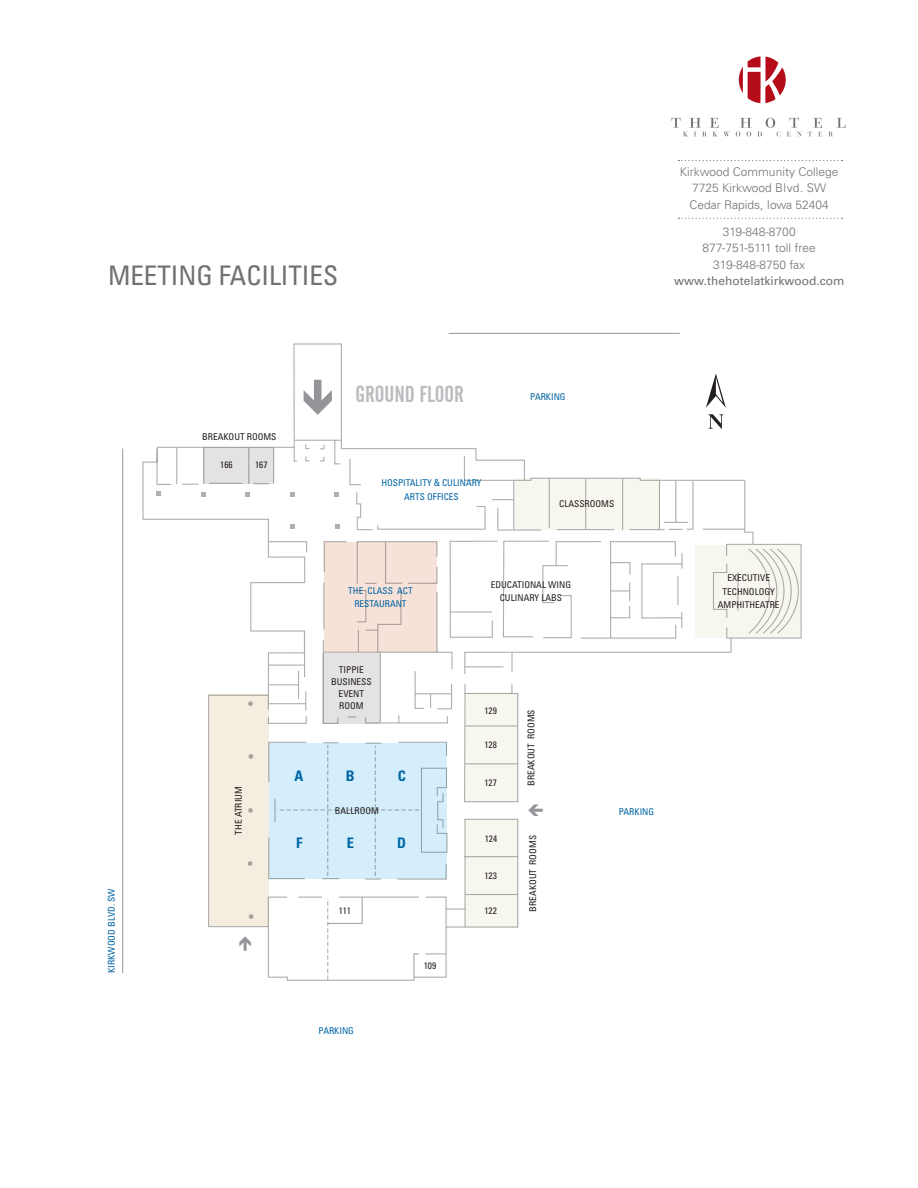
<style>
.page{position:relative;width:918px;height:1188px;background:#fff}
.page>*{position:absolute;margin:0;border:0;box-sizing:border-box;transform-origin:0 0}
.t1{font:condensed 27px "Univers LT Std";color:#717074}
.t2{font:22.95px "Alternate Gothic No 2 BT";color:#bcbdc0}
.t3{font:700 condensed 14.55px "Univers LT Std";color:#0065a4}
.t4{font:300 12px/16.5px "Univers LT Std";color:#717074;text-align:center}
.t5{font:12px "Univers LT Std";color:#717074}
.t6{font:condensed 9.3px/12px "Univers LT Std";color:#231f20;text-align:center}
.t7{font:condensed 9.3px/13.4px "Univers LT Std";color:#0065a4;text-align:center}
</style>
<div class="page">
<svg style="left:208px;top:803px;width:311px;height:178px"></svg>
<div style="left:277px;top:803px;width:142px;height:73px;background:#d4effb"></div>
<svg style="left:142px;top:343px;width:660px;height:460px"></svg>
<svg style="left:157px;top:491px;width:4px;height:5px"></svg>
<svg style="left:201px;top:493px;width:5px;height:4px"></svg>
<svg style="left:245px;top:492px;width:5px;height:5px"></svg>
<svg style="left:249px;top:914px;width:4px;height:5px"></svg>
<svg style="left:248px;top:861px;width:4px;height:5px"></svg>
<svg style="left:248px;top:808px;width:5px;height:5px"></svg>
<svg style="left:249px;top:754px;width:4px;height:5px"></svg>
<svg style="left:248px;top:701px;width:5px;height:5px"></svg>
<svg style="left:748px;top:548px;width:51px;height:86px"></svg>
<svg style="left:267px;top:439px;width:479px;height:286px"></svg>
<svg style="left:327px;top:896px;width:93px;height:84px"></svg>
<svg style="left:304px;top:380px;width:28px;height:35px"></svg>
<hr style="left:122px;top:449px;width:1px;height:524px;background:#939598">
<hr style="left:449px;top:333px;width:231px;height:1px;background:#939598">
<svg style="left:706px;top:374px;width:20px;height:34px"></svg>
<svg style="left:708px;top:414px;width:16px;height:15px"></svg>
<svg style="left:671px;top:118px;width:59px;height:18px"></svg>
<svg style="left:736px;top:118px;width:44px;height:18px"></svg>
<svg style="left:787px;top:118px;width:15px;height:18px"></svg>
<svg style="left:808px;top:118px;width:14px;height:18px"></svg>
<svg style="left:828px;top:118px;width:18px;height:18px"></svg>
<svg style="left:739px;top:56px;width:47px;height:47px"></svg>
<svg style="left:678px;top:160px;width:164px;height:1px"></svg>
<svg style="left:678px;top:218px;width:164px;height:1px"></svg>
<svg style="left:239px;top:937px;width:12px;height:14px"></svg>
<h1 class="t1" style="left:108px;top:258px;width:232px">MEETING FACILITIES</h1>
<p class="t4" style="left:680px;top:163px;width:160px">Kirkwood Community College<br>7725 Kirkwood Blvd. SW<br>Cedar Rapids, Iowa 52404</p>
<p class="t4" style="left:703px;top:223px;width:115px">319-848-8700<br>877-751-5111 toll free<br>319-848-8750 fax</p>
<p class="t5" style="left:674px;top:274px;width:172px">www.thehotelatkirkwood.com</p>
<p class="t7" style="left:105px;top:973px;width:85px;rotate:-90deg">KIRKWOOD BLVD. SW</p>
<p class="t6" style="left:202px;top:431px;width:76px">BREAKOUT ROOMS</p>
<p class="t6" style="left:220px;top:459px;width:14px">166</p>
<p class="t6" style="left:255px;top:459px;width:14px">167</p>
<h2 class="t2" style="left:356px;top:381px;width:110px">GROUND FLOOR</h2>
<p class="t7" style="left:381px;top:476px;width:102px">HOSPITALITY &amp; CULINARY<br>ARTS OFFICES</p>
<p class="t7" style="left:530px;top:390px;width:37px">PARKING</p>
<p class="t6" style="left:559px;top:498px;width:57px">CLASSROOMS</p>
<p class="t6" style="left:232px;top:835px;width:50px;rotate:-90deg">THE ATRIUM</p>
<p class="t7" style="left:348px;top:584px;width:66px">THE CLASS ACT<br>RESTAURANT</p>
<p class="t6" style="left:331px;top:664px;width:42px">TIPPIE<br>BUSINESS<br>EVENT<br>ROOM</p>
<h3 class="t3" style="left:295px;top:767px;width:10px">A</h3>
<h3 class="t3" style="left:296px;top:834px;width:8px">F</h3>
<h3 class="t3" style="left:346px;top:767px;width:10px">B</h3>
<p class="t6" style="left:335px;top:805px;width:46px">BALLROOM</p>
<h3 class="t3" style="left:347px;top:834px;width:9px">E</h3>
<h3 class="t3" style="left:398px;top:767px;width:10px">C</h3>
<h3 class="t3" style="left:397px;top:834px;width:10px">D</h3>
<p class="t6" style="left:339px;top:905px;width:14px">111</p>
<p class="t7" style="left:319px;top:1024px;width:37px">PARKING</p>
<p class="t6" style="left:424px;top:960px;width:14px">109</p>
<p class="t6" style="left:491px;top:578px;width:82px;line-height:13.4px">EDUCATIONAL WING<br>CULINARY LABS</p>
<p class="t6" style="left:484px;top:705px;width:14px">129</p>
<p class="t6" style="left:484px;top:739px;width:14px">128</p>
<p class="t6" style="left:484px;top:776px;width:14px">127</p>
<p class="t6" style="left:485px;top:833px;width:14px">124</p>
<p class="t6" style="left:484px;top:869px;width:14px">123</p>
<p class="t6" style="left:484px;top:905px;width:14px">122</p>
<p class="t6" style="left:525px;top:786px;width:78px;rotate:-90deg">BREAKOUT ROOMS</p>
<p class="t6" style="left:527px;top:912px;width:78px;rotate:-90deg">BREAKOUT ROOMS</p>
<p class="t7" style="left:619px;top:805px;width:37px">PARKING</p>
<p class="t6" style="left:718px;top:571px;width:63px;line-height:13.4px">EXECUTIVE<br>TECHNOLOGY<br>AMPHITHEATRE</p>
</div>
